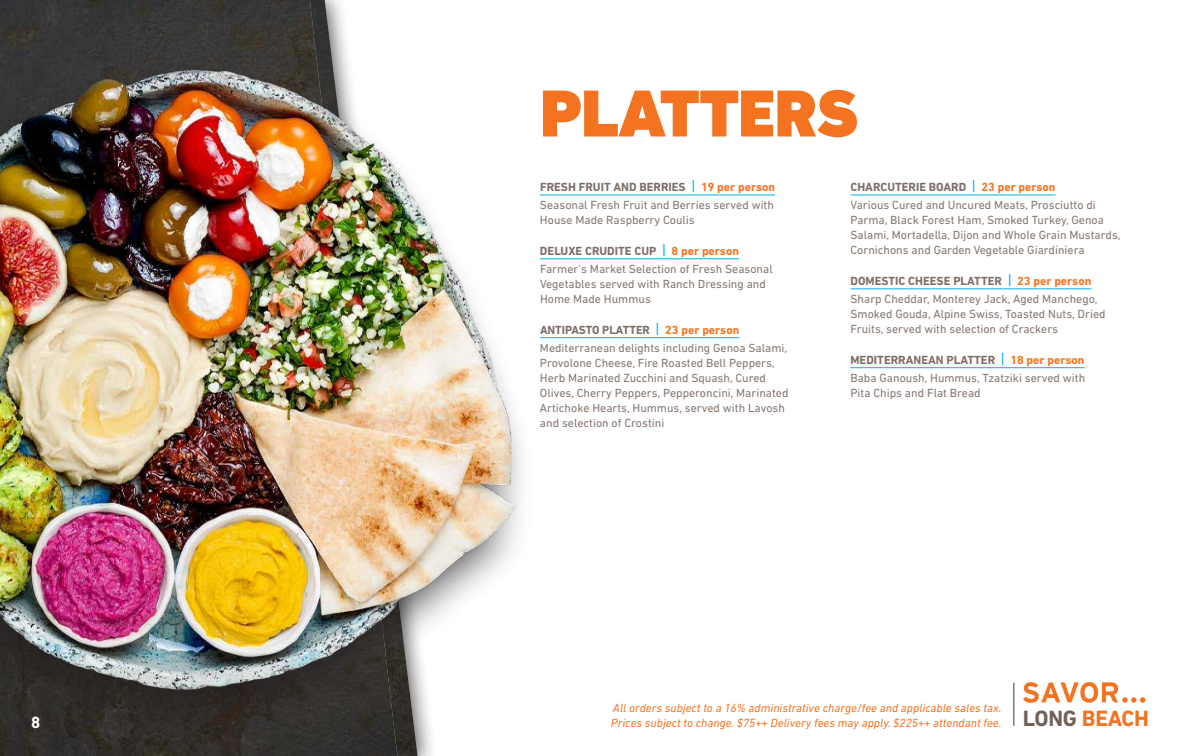
<style>
.page{position:relative;width:1188px;height:756px;background:#fff}
.page>*{position:absolute;margin:0;border:0;box-sizing:border-box;transform-origin:0 0}
.t1{font:900 67.5px "DIN Next LT Pro";letter-spacing:-.01em;color:#f47321}
.t2{font:700 22.5px "DIN Next LT Pro";letter-spacing:-.01em;color:#f47321}
.t3{font:700 16.5px "DIN Next LT Pro";color:#fff}
.t4{font:12px/15px "DIN Next LT Pro";color:#867770}
.t5{font:italic 12px "DIN Next LT Pro";color:#f47321}
.s1{font-weight:700;color:#7d6e66}
.s2{font-weight:500;font-size:15px;color:#00aeef}
.s3{font-weight:700;color:#f47321}
.s4{color:#716259}
</style>
<div class="page">
<img style="left:0;top:0;width:397px;height:756px">
<hr style="left:540px;top:195px;width:235px;height:1px;background:#00aeef">
<hr style="left:540px;top:258px;width:199px;height:1px;background:#00aeef">
<hr style="left:540px;top:337px;width:199px;height:1px;background:#00aeef">
<hr style="left:850px;top:195px;width:206px;height:1px;background:#00aeef">
<hr style="left:850px;top:288px;width:241px;height:1px;background:#00aeef">
<hr style="left:850px;top:367px;width:235px;height:1px;background:#00aeef">
<img style="left:0;top:15px;width:554px;height:719px">
<svg style="left:1023px;top:682px;width:122px;height:21px"></svg>
<hr style="left:1013px;top:683px;width:2px;height:42px;background:#867770">
<h1 class="t1" style="left:540px;top:91px;width:320px">PLATTERS</h1>
<p class="t4" style="left:540px;top:179px;width:237px;line-height:18px"><span class="s1">FRESH FRUIT AND BERRIES</span> <span class="s2">|</span> <span class="s3">19 per person<br></span>Seasonal Fresh Fruit and Berries served with</p>
<p class="t4" style="left:540px;top:214px;width:156px">House Made Raspberry Coulis</p>
<p class="t4" style="left:540px;top:243px;width:234px;line-height:18px"><span class="s1">DELUXE CRUDITE CUP</span> <span class="s2">|</span> <span class="s3">8 per person<br></span>Farmer’s Market Selection of Fresh Seasonal</p>
<p class="t4" style="left:540px;top:278px;width:227px">Vegetables served with Ranch Dressing and<br>Home Made Hummus</p>
<p class="t4" style="left:540px;top:322px;width:249px;line-height:18px"><span class="s1">ANTIPASTO PLATTER</span> <span class="s2">|</span> <span class="s3">23 per person<br></span>Mediterranean delights including Genoa Salami,</p>
<p class="t4" style="left:540px;top:356px;width:250px">Provolone Cheese, Fire Roasted Bell Peppers, Herb Marinated Zucchini and Squash, Cured Olives, Cherry Peppers, Pepperoncini, Marinated Artichoke Hearts, Hummus, served with Lavosh and selection of Crostini</p>
<p class="t4" style="left:850px;top:179px;width:247px;line-height:18px"><span class="s1">CHARCUTERIE BOARD</span> <span class="s2">|</span> <span class="s3">23 per person<br></span>Various Cured and Uncured Meats, Prosciutto di</p>
<p class="t4" style="left:851px;top:214px;width:272px">Parma, Black Forest Ham, Smoked Turkey, Genoa<br>Salami, Mortadella, Dijon and Whole Grain Mustards,<br>Cornichons and Garden Vegetable Giardiniera</p>
<p class="t4" style="left:851px;top:273px;width:249px;line-height:18px"><span class="s1">DOMESTIC CHEESE PLATTER</span> <span class="s2">|</span> <span class="s3">23 per person<br></span>Sharp Cheddar, Monterey Jack, Aged Manchego,</p>
<p class="t4" style="left:851px;top:308px;width:257px">Smoked Gouda, Alpine Swiss, Toasted Nuts, Dried<br>Fruits, served with selection of Crackers</p>
<p class="t4" style="left:851px;top:352px;width:236px;line-height:18px"><span class="s1">MEDITERRANEAN PLATTER</span> <span class="s2">|</span> <span class="s3">18 per person<br></span>Baba Ganoush, Hummus, Tzatziki served with</p>
<p class="t4" style="left:851px;top:386px;width:132px">Pita Chips and Flat Bread</p>
<p class="t5" style="left:613px;top:704px;width:390px">All orders subject to a 16% administrative charge/fee and applicable sales tax.</p>
<h3 class="t3" style="left:31px;top:717px;width:11px">8</h3>
<p class="t5" style="left:611px;top:719px;width:392px">Prices subject to change. $75++ Delivery fees may apply. $225++ attendant fee.</p>
<h2 class="t2" style="left:1023px;top:711px;width:128px"><span class="s4">LONG</span> BEACH</h2>
</div>
